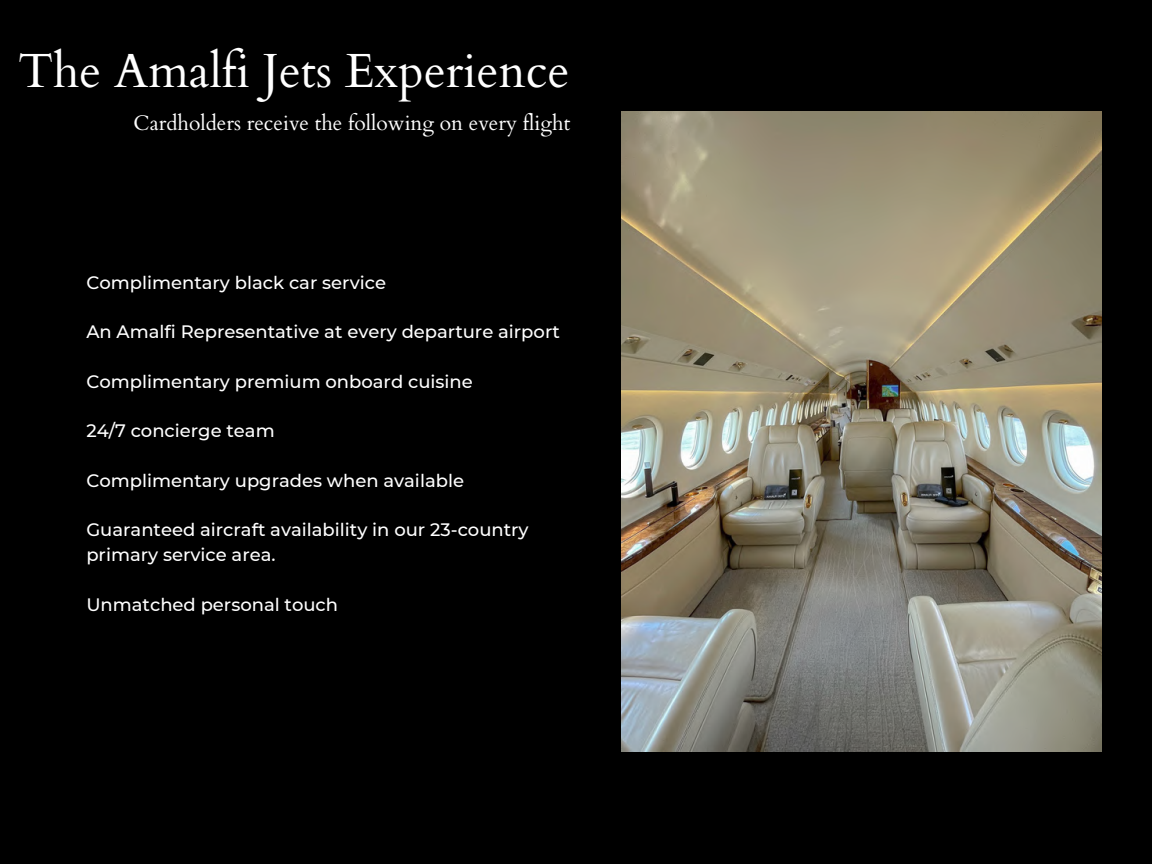
<style>
.page{position:relative;width:1152px;height:864px;background:#000}
.page>*{position:absolute;margin:0;border:0;box-sizing:border-box;transform-origin:0 0}
.t1{font:48px "Cardo";color:#fff}
.t2{font:21px "Cardo";color:#fff}
.t3{font:500 18px/24.8px "Montserrat";color:#fff}
</style>
<div class="page">
<img style="left:621px;top:112px;width:481px;height:640px">
<p class="t1" style="left:18px;top:40px;width:553px">The Amalfi Jets Experience</p>
<p class="t2" style="left:134px;top:109px;width:438px">Cardholders receive the following on every flight</p>
<p class="t3" style="left:86px;top:270px;width:301px">Complimentary black car service</p>
<p class="t3" style="left:86px;top:319px;width:475px">An Amalfi Representative at every departure airport</p>
<p class="t3" style="left:86px;top:369px;width:388px">Complimentary premium onboard cuisine</p>
<p class="t3" style="left:86px;top:418px;width:190px">24/7 concierge team</p>
<p class="t3" style="left:86px;top:468px;width:379px">Complimentary upgrades when available</p>
<p class="t3" style="left:86px;top:517px;width:444px">Guaranteed aircraft availability in our 23-country primary service area.</p>
<p class="t3" style="left:86px;top:592px;width:253px">Unmatched personal touch</p>
</div>
